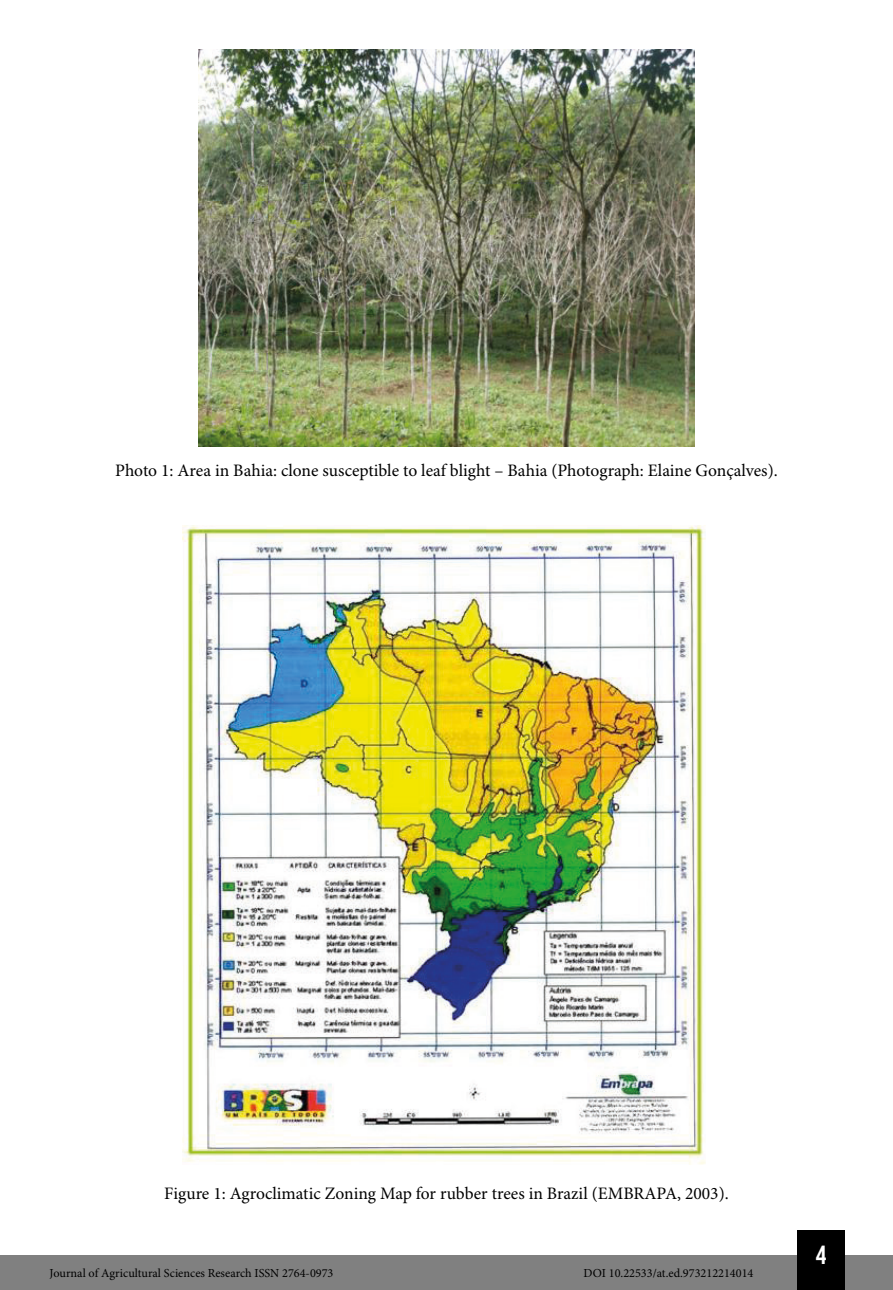
<style>
.page{position:relative;width:893px;height:1290px;background:#fff}
.page>*{position:absolute;margin:0;border:0;box-sizing:border-box;transform-origin:0 0}
.t1{font:26.25px "Bebas Kai";color:#fff}
.t2{font:17.5px "Minion Pro";color:#000}
.t3{font:12.25px "Minion Pro";color:#000}
</style>
<div class="page">
<div style="left:0;top:1255px;width:893px;height:35px;background:#808080"></div>
<div style="left:797px;top:1230px;width:48px;height:60px;background:#000"></div>
<img style="left:198px;top:50px;width:497px;height:396px">
<img style="left:182px;top:525px;width:524px;height:639px">
<p class="t2" style="left:115px;top:460px;width:664px">Photo 1: Area in Bahia: clone susceptible to leaf blight – Bahia (Photograph: Elaine Gonçalves).</p>
<p class="t2" style="left:164px;top:1183px;width:566px">Figure 1: Agroclimatic Zoning Map for rubber trees in Brazil (EMBRAPA, 2003).</p>
<p class="t3" style="left:50px;top:1266px;width:285px">Journal of Agricultural Sciences Research ISSN 2764-0973</p>
<p class="t3" style="left:584px;top:1266px;width:171px">DOI 10.22533/at.ed.973212214014</p>
<h1 class="t1" style="left:816px;top:1241px;width:12px">4</h1>
</div>
